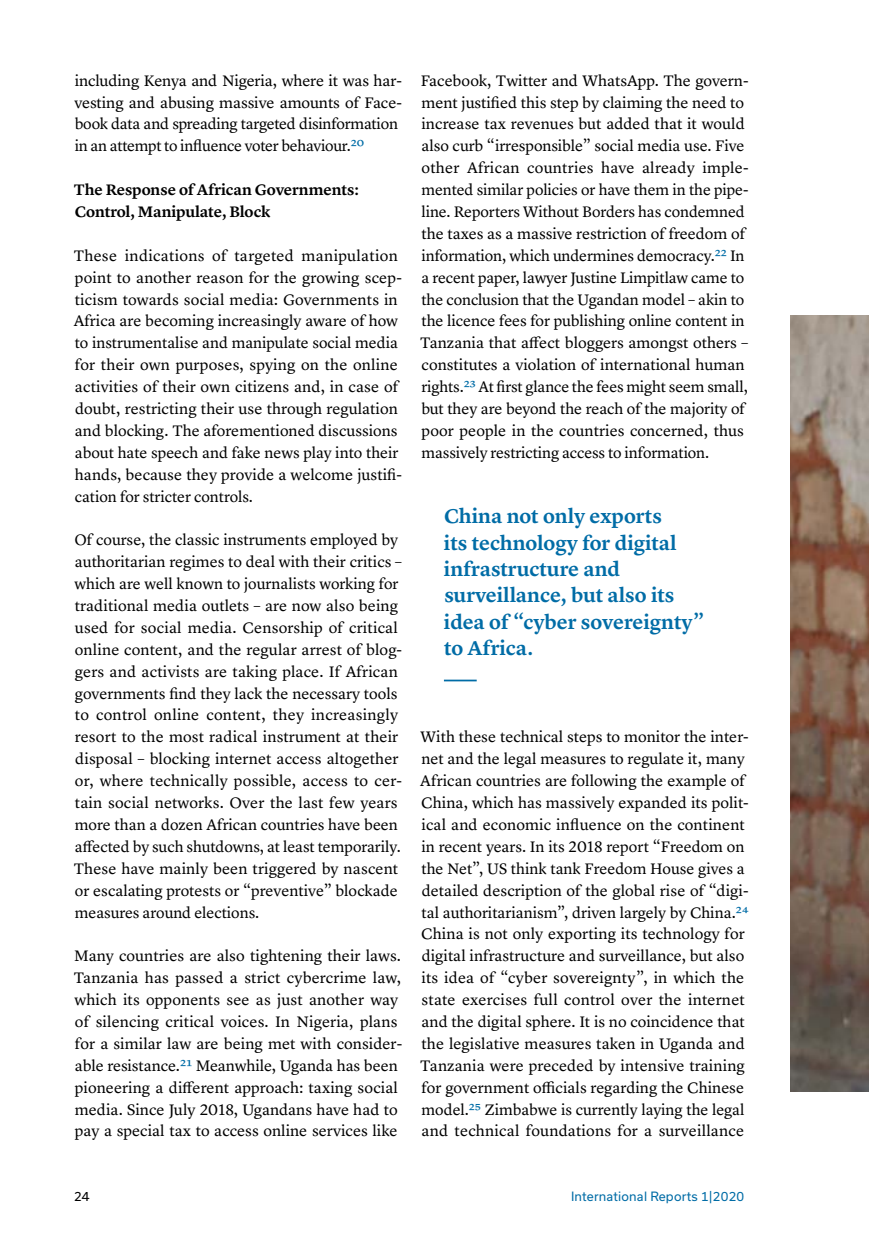
<style>
.page{position:relative;width:869px;height:1246px;background:#fff}
.page>*{position:absolute;margin:0;border:0;box-sizing:border-box;transform-origin:0 0}
.t1{font:600 20.65px/26.2px "Lyon Text";color:#006ca6}
.Paragraph{font:15.75px/21.9px "Lyon Text";color:#000}
.Header3{font:600 15.75px/21.9px "Lyon Text";color:#000}
.t2{font:12.25px "Usual";letter-spacing:.015em;color:#006ca6}
.t3{font:12.25px "Usual";color:#000}
.s1{color:#006ca6}
</style>
<div class="page">
<hr style="left:443px;top:679px;width:33px;height:2px;background:#006ca6">
<img style="left:790px;top:315px;width:78px;height:775px">
<p class="Paragraph" style="left:74px;top:68px;width:329px">including Kenya and Nigeria, where it was har&shy;vesting and abusing massive amounts of Face&shy;book data and spreading targeted disinformation in an attempt to influence voter behaviour.<span class="s1">20</span></p>
<p class="Header3" style="left:74px;top:178px;width:286px">The Response of African Governments:<br>Control, Manipulate, Block</p>
<p class="Paragraph" style="left:74px;top:243px;width:330px">These indications of targeted manipulation point to another reason for the growing scep&shy;ticism towards social media: Governments in Africa are becoming increasingly aware of how to instrumentalise and manipulate social media for their own purposes, spying on the online activities of their own citizens and, in case of doubt, restricting their use through regulation and blocking. The aforementioned discussions about hate speech and fake news play into their hands, because they provide a welcome justifi&shy;cation for stricter controls.</p>
<p class="Paragraph" style="left:74px;top:528px;width:330px">Of course, the classic instruments employed by authoritarian regimes to deal with their critics – which are well known to journalists working for traditional media outlets – are now also being used for social media. Censorship of critical online content, and the regular arrest of blog&shy;gers and activists are taking place. If African governments find they lack the necessary tools to control online content, they increasingly resort to the most radical instrument at their disposal – blocking internet access altogether or, where technically possible, access to cer&shy;tain social networks. Over the last few years more than a dozen African countries have been affected by such shutdowns, at least temporarily.<br>These have mainly been triggered by nascent or escalating protests or “preventive” blockade measures around elections.</p>
<p class="Paragraph" style="left:74px;top:943px;width:329px">Many countries are also tightening their laws.<br>Tanzania has passed a strict cybercrime law, which its opponents see as just another way of silencing critical voices. In Nigeria, plans for a similar law are being met with consider&shy;able resistance.<span class="s1">21</span> Meanwhile, Uganda has been pioneering a different approach: taxing social media. Since July 2018, Ugandans have had to pay a special tax to access online services like</p>
<p class="Paragraph" style="left:420px;top:68px;width:330px">Facebook, Twitter and WhatsApp. The govern&shy;ment justified this step by claiming the need to increase tax revenues but added that it would also curb “irresponsible” social media use. Five other African countries have already imple&shy;mented similar policies or have them in the pipe&shy;line. Reporters Without Borders has condemned the taxes as a massive restriction of freedom of information, which undermines democracy.<span class="s1">22</span> In a recent paper, lawyer Justine Limpitlaw came to the conclusion that the Ugandan model – akin to the licence fees for publishing online content in Tanzania that affect bloggers amongst others – constitutes a violation of international human rights.<span class="s1">23</span> At first glance the fees might seem small, but they are beyond the reach of the majority of poor people in the countries concerned, thus massively restricting access to information.</p>
<p class="t1" style="left:444px;top:501px;width:261px">China not only exports<br>its technology for digital infrastructure and surveillance, but also its idea of “cyber sovereignty” to Africa.</p>
<p class="Paragraph" style="left:420px;top:724px;width:330px">With these technical steps to monitor the inter&shy;net and the legal measures to regulate it, many African countries are following the example of China, which has massively expanded its polit&shy;ical and economic influence on the continent in recent years. In its 2018 report “Freedom on the Net”, US think tank Freedom House gives a detailed description of the global rise of “digi&shy;tal authoritarianism”, driven largely by China.<span class="s1">24<br></span>China is not only exporting its technology for digital infrastructure and surveillance, but also its idea of “cyber sovereignty”, in which the state exercises full control over the internet and the digital sphere. It is no coincidence that the legislative measures taken in Uganda and Tanzania were preceded by intensive training for government officials regarding the Chinese model.<span class="s1">25</span> Zimbabwe is currently laying the legal and technical foundations for a surveillance</p>
<p class="t3" style="left:74px;top:1188px;width:17px">24</p>
<p class="t2" style="left:570px;top:1188px;width:175px">International Reports 1|2020</p>
</div>
